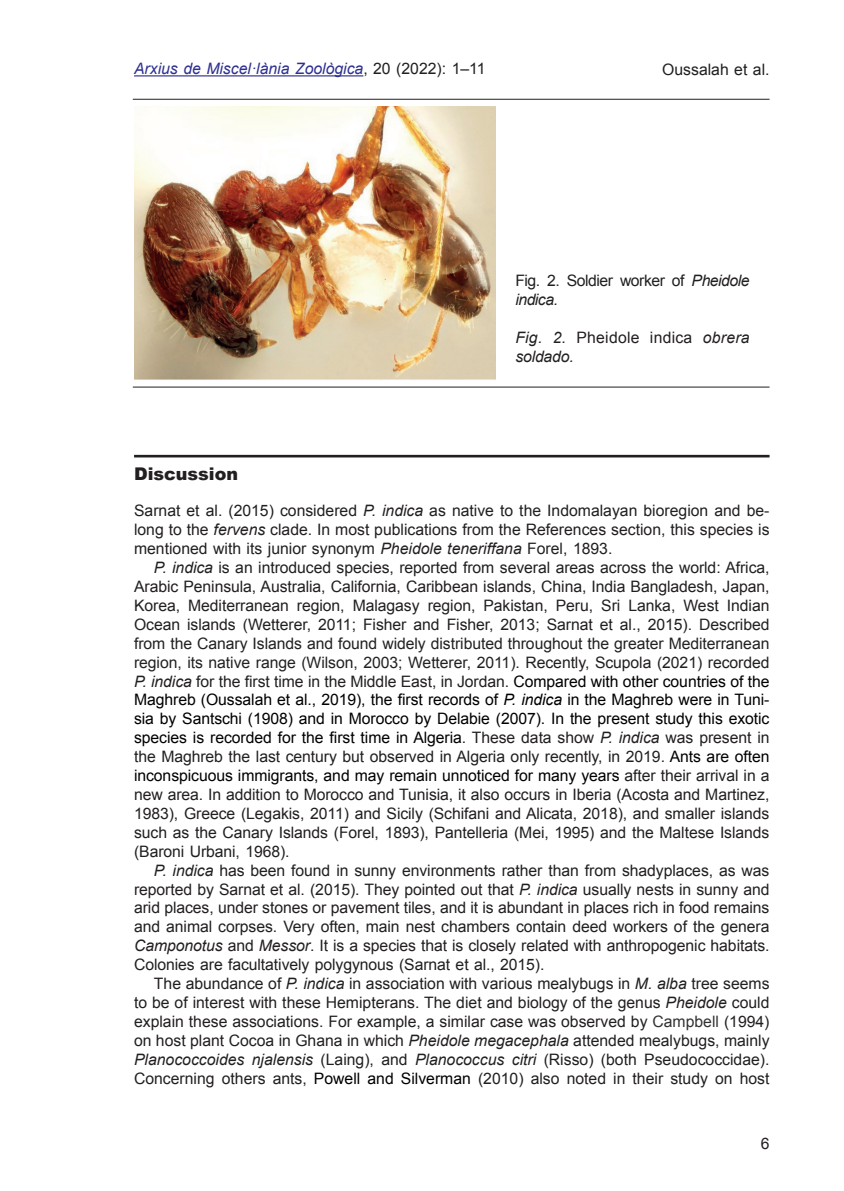
<style>
.page{position:relative;width:844px;height:1191px;background:#fff}
.page>*{position:absolute;margin:0;border:0;box-sizing:border-box;transform-origin:0 0}
.Subtítol_1{font:900 17.5px "Arial";color:#231f20}
.Normal_ang{font:15.75px/18.9px "Arial";letter-spacing:-.005em;color:#231f20;text-align:justify}
.Normal_1º_ang{font:15.75px/18.9px "Arial";color:#231f20;text-align:justify}
.t1{font:italic 15.75px "Arial";color:#2e3092}
.Peu_1_ang{font:15.75px/18.9px "Arial";letter-spacing:-.03em;color:#231f20}
.Peu_2_esp{font:italic 15.75px/18.9px "Arial";letter-spacing:-.01em;color:#231f20}
.s1{font-style:normal;color:#231f20}
.s2{font-style:italic}
.s3{font-style:normal}
.s4{color:#222}
.s5{color:#000}
.s6{font-style:italic;color:#000}
.s7{color:#333}
</style>
<div class="page">
<hr style="left:134px;top:75px;width:229px;height:1px;background:#2e3092">
<hr style="left:134px;top:455px;width:635px;height:2px;background:#231f20">
<img style="left:134px;top:106px;width:361px;height:274px">
<hr style="left:133px;top:99px;width:636px;height:1px;background:#231f20">
<hr style="left:133px;top:386px;width:636px;height:1px;background:#231f20">
<p class="t1" style="left:134px;top:58px;width:353px">Arxius de Miscel·lània Zoològica<span class="s1">, 20 (2022): 1–11</span></p>
<p class="Normal_ang" style="left:662px;top:60px;width:109px">Oussalah et al.</p>
<p class="Peu_1_ang" style="left:515px;top:271px;width:236px">Fig. 2. Soldier worker of <span class="s2">Pheidole indica.</span></p>
<p class="Peu_2_esp" style="left:515px;top:328px;width:236px">Fig. 2. <span class="s3">Pheidole indica</span> obrera soldado.</p>
<p class="Subtítol_1" style="left:134px;top:460px;width:106px">Discussion</p>
<p class="Normal_1º_ang" style="left:134px;top:501px;width:636px">Sarnat et al. (2015) considered <span class="s2">P. indica</span> as native to the Indomalayan bioregion and be&shy;long to the <span class="s2">fervens</span> clade. In most publications from the References section, this species is mentioned with its junior synonym <span class="s2">Pheidole teneriffana</span> Forel, 1893.</p>
<p class="Normal_ang" style="left:134px;top:558px;width:636px;text-indent:20px"><span class="s2">P. indica</span> is an introduced species, reported from several areas across the world: Africa, Arabic Peninsula, Australia, California, Caribbean islands, China, India Bangladesh, Japan, Korea, Mediterranean region, Malagasy region, Pakistan, Peru, Sri Lanka, West Indian Ocean islands (Wetterer, 2011; Fisher and Fisher, 2013; Sarnat et al., 2015). <span class="s4">Described from the Canary Islands and found widely distributed throughout the greater Mediterranean region, its native range (Wilson, 2003; Wetterer, 2011).</span> Recently, Scupola (2021) recorded <span class="s2">P. indica</span> for the first time in the Middle East, in Jordan. <span class="s5">Compared with other countries of the Maghreb (Oussalah et al., 2019), the first records of</span> <span class="s6">P. indica</span> <span class="s5">in the Maghreb were in Tuni&shy;sia by Santschi (1908) and in Morocco by Delabie (2007). In the present study this exotic species is recorded for the first time in Algeria</span>. These data show <span class="s2">P. indica</span> was present in the Maghreb the last century but observed in Algeria only recently, in 2019. <span class="s5">Ants are often inconspicuous immigrants, and may remain unnoticed for many years</span> after their arrival in a new area. In addition to Morocco and Tunisia, it also occurs in Iberia (Acosta and Martinez, 1983), Greece (Legakis, 2011) and Sicily (Schifani and Alicata, 2018), and smaller islands such as the Canary Islands (Forel, 1893), Pantelleria (Mei, 1995) and the Maltese Islands (Baroni Urbani, 1968).</p>
<p class="Normal_ang" style="left:134px;top:860px;width:636px;text-indent:20px"><span class="s2">P. indica</span> has been found in sunny environments rather than from shadyplaces, as was reported by Sarnat et al. (2015). They pointed out that <span class="s2">P. indica</span> usually nests in sunny and arid places, under stones or pavement tiles, and it is abundant in places rich in food remains and animal corpses. Very often, main nest chambers contain deed workers of the genera <span class="s2">Camponotus</span> and <span class="s2">Messor</span>. It is a species that is closely related with anthropogenic habitats.<br>Colonies are facultatively polygynous (Sarnat et al., 2015).</p>
<p class="Normal_ang" style="left:134px;top:974px;width:636px;text-indent:20px">The abundance of <span class="s2">P. indica</span> in association with various mealybugs in <span class="s2">M. alba</span> tree seems to be of interest with these Hemipterans. The diet and biology of the genus <span class="s2">Pheidole</span> could explain these associations. For example, a similar case was observed by <span class="s7">Campbell</span> (1994) on host plant Cocoa in Ghana in which <span class="s2">Pheidole megacephala</span> attended mealybugs, mainly <span class="s2">Planococcoides njalensis</span> (Laing), and <span class="s2">Planococcus citri</span> (Risso) (both Pseudococcidae).<br>Concerning others ants, <span class="s5">Powell and Silverman</span> (2010) also noted in their study on host</p>
<p class="Normal_ang" style="left:760px;top:1134px;width:10px">6</p>
</div>
